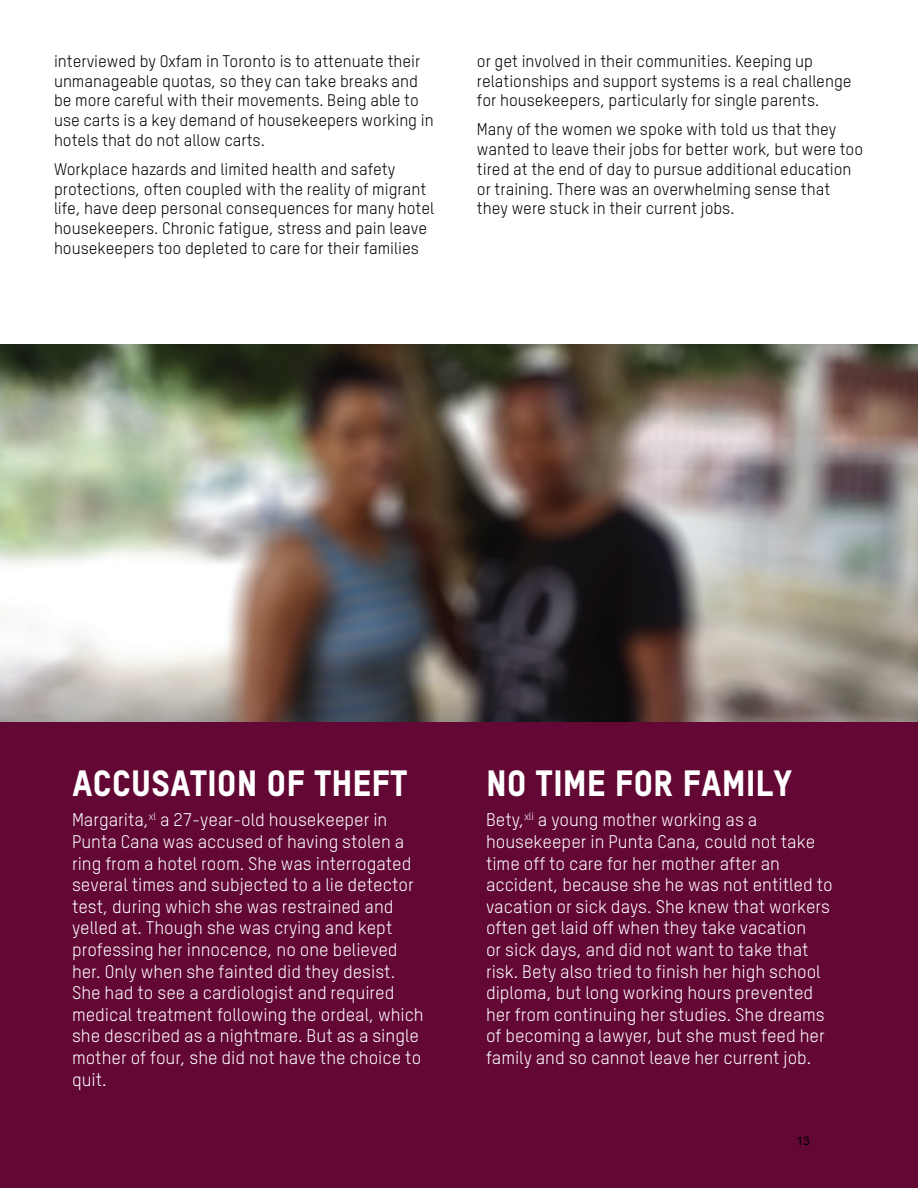
<style>
.page{position:relative;width:918px;height:1188px;background:#fff}
.page>*{position:absolute;margin:0;border:0;box-sizing:border-box;transform-origin:0 0}
.t1{font:36px "Oxfam TSTARPRO Headline";color:#fff}
.t2{font:18px/21.6px "Oxfam TSTARPRO";color:#fff}
.t3{font:16.5px/19.8px "Oxfam TSTARPRO";color:#000}
.t4{font:12px "Arial";color:#000}
</style>
<div class="page">
<div style="left:0;top:457px;width:918px;height:731px;background:#630734"></div>
<img style="left:0;top:345px;width:918px;height:377px">
<p class="t3" style="left:54px;top:51px;width:381px">interviewed by Oxfam in Toronto is to attenuate their unmanageable quotas, so they can take breaks and be more careful with their movements. Being able to use carts is a key demand of housekeepers working in hotels that do not allow carts.</p>
<p class="t3" style="left:54px;top:159px;width:382px">Workplace hazards and limited health and safety protections, often coupled with the reality of migrant life, have deep personal consequences for many hotel housekeepers. Chronic fatigue, stress and pain leave housekeepers too depleted to care for their families</p>
<p class="t3" style="left:477px;top:51px;width:376px">or get involved in their communities. Keeping up relationships and support systems is a real challenge for housekeepers, particularly for single parents.</p>
<p class="t3" style="left:477px;top:119px;width:388px">Many of the women we spoke with told us that they wanted to leave their jobs for better work, but were too tired at the end of day to pursue additional education or training. There was an overwhelming sense that they were stuck in their current jobs.</p>
<h1 class="t1" style="left:72px;top:761px;width:337px">ACCUSATION OF THEFT</h1>
<p class="t2" style="left:72px;top:809px;width:353px">Margarita,<sup>xl</sup> a 27-year-old housekeeper in Punta Cana was accused of having stolen a ring from a hotel room. She was interrogated several times and subjected to a lie detector test, during which she was restrained and yelled at. Though she was crying and kept professing her innocence, no one believed her. Only when she fainted did they desist.<br>She had to see a cardiologist and required medical treatment following the ordeal, which she described as a nightmare. But as a single mother of four, she did not have the choice to quit.</p>
<h1 class="t1" style="left:486px;top:761px;width:308px">NO TIME FOR FAMILY</h1>
<p class="t2" style="left:486px;top:809px;width:348px">Bety,<sup>xli</sup> a young mother working as a housekeeper in Punta Cana, could not take time off to care for her mother after an accident, because she he was not entitled to vacation or sick days. She knew that workers often get laid off when they take vacation<br>or sick days, and did not want to take that risk. Bety also tried to finish her high school diploma, but long working hours prevented her from continuing her studies. She dreams of becoming a lawyer, but she must feed her family and so cannot leave her current job.</p>
<p class="t4" style="left:797px;top:1133px;width:15px">13</p>
</div>
